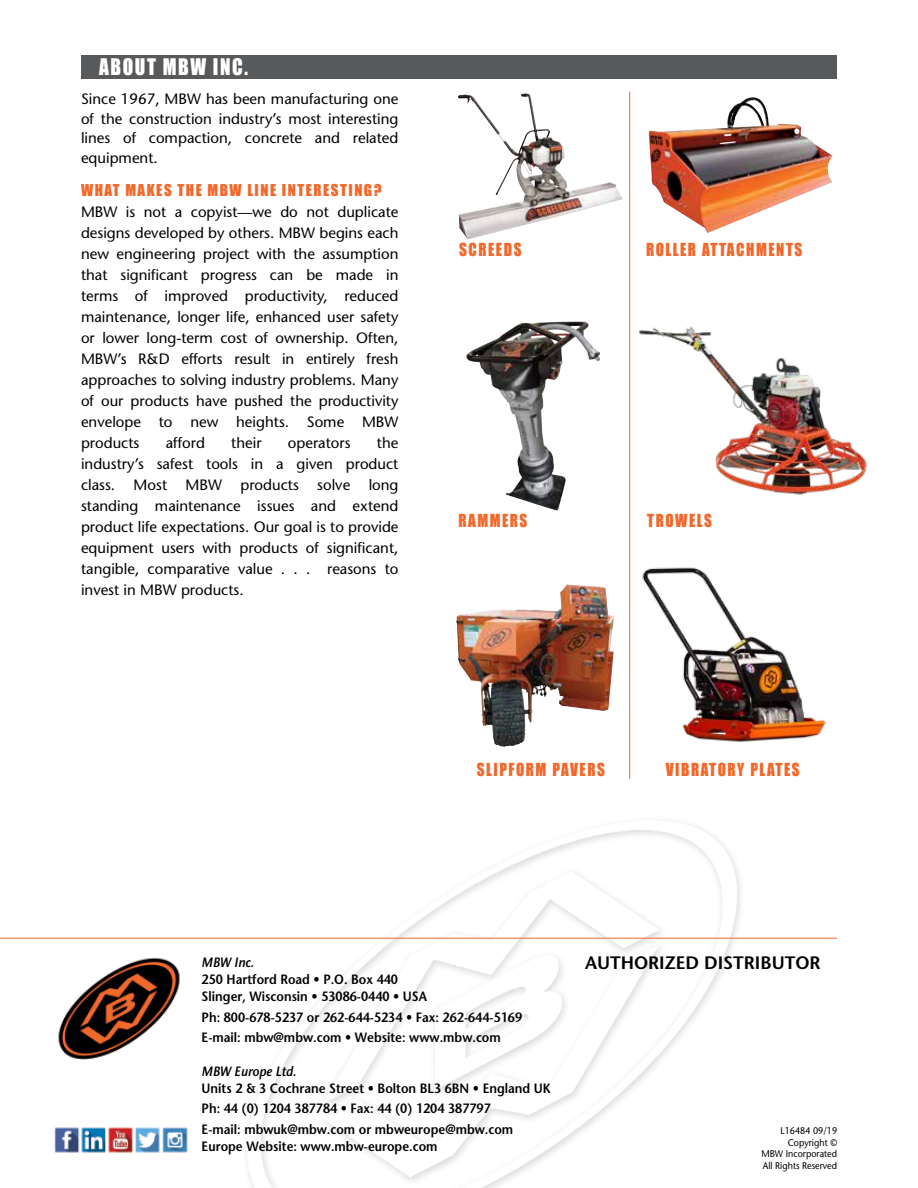
<style>
.page{position:relative;width:918px;height:1188px;background:#fff}
.page>*{position:absolute;margin:0;border:0;box-sizing:border-box;transform-origin:0 0}
.t1{font:21px "Impact";letter-spacing:.085em;color:#fff;scale:.92 1}
.t2{font:600 18px "Stone Sans";color:#000}
.t3{font:16.5px "Impact";letter-spacing:.1em;color:#f2682b;scale:.92 1}
.t4{font:15px/21px "Stone Sans";color:#000;text-align:justify}
.t5{font:15px "Impact";letter-spacing:.1em;color:#f2682b}
.t6{font:600 13.5px/20.5px "Stone Sans";color:#000;scale:.92 1}
.t7{font:italic 600 13.5px "Stone Sans";color:#000;scale:.92 1}
.t8{font:9.75px/11.7px "Stone Sans";color:#000;text-align:right;scale:.92 1}
</style>
<div class="page">
<img style="left:235px;top:824px;width:540px;height:364px">
<hr style="left:0;top:938px;width:837px;height:1px;background:#f2682b">
<img style="left:58px;top:957px;width:122px;height:102px">
<img style="left:54px;top:1127px;width:134px;height:26px">
<img style="left:639px;top:326px;width:228px;height:169px">
<div style="left:81px;top:55px;width:756px;height:24px;background:#58595b"></div>
<img style="left:642px;top:567px;width:184px;height:175px">
<img style="left:466px;top:322px;width:134px;height:189px">
<img style="left:458px;top:94px;width:165px;height:145px">
<svg style="left:437px;top:570px;width:196px;height:196px"></svg>
<img style="left:456px;top:584px;width:110px;height:163px">
<hr style="left:629px;top:92px;width:1px;height:687px;background:#f2682b">
<img style="left:648px;top:97px;width:185px;height:136px">
<h1 class="t1" style="left:99px;top:50px;width:164px">ABOUT MBW INC.</h1>
<p class="t4" style="left:81px;top:89px;width:319px;line-height:19.5px">Since 1967, MBW has been manufacturing one of the construction industry’s most interesting lines of compaction, concrete and related equipment.</p>
<p class="t5" style="left:81px;top:178px;width:302px">WHAT MAKES THE MBW LINE INTERESTING?</p>
<p class="t4" style="left:81px;top:201px;width:319px">MBW is not a copyist—we do not duplicate designs developed by others. MBW begins each new engineering project with the assumption that significant progress can be made in terms of improved productivity, reduced maintenance, longer life, enhanced user safety or lower long-term cost of ownership. Often, MBW’s R&amp;D efforts result in entirely fresh approaches to solving industry problems. Many of our products have pushed the productivity envelope to new heights. Some MBW products</p>
<p class="t4" style="left:81px;top:432px;width:319px;text-indent:296px">the industry’s safest tools in a given product class. Most MBW products solve long standing maintenance issues and extend product life expectations. Our goal is to provide equipment users with products of significant, tangible, comparative value . . . reasons to invest in MBW products.</p>
<p class="t4" style="left:166px;top:432px;width:41px">afford</p>
<p class="t4" style="left:231px;top:432px;width:32px">their</p>
<p class="t4" style="left:288px;top:432px;width:64px">operators</p>
<p class="t3" style="left:459px;top:236px;width:69px">SCREEDS</p>
<p class="t3" style="left:458px;top:508px;width:77px">RAMMERS</p>
<p class="t3" style="left:646px;top:237px;width:171px">ROLLER ATTACHMENTS</p>
<p class="t3" style="left:647px;top:508px;width:72px">TROWELS</p>
<p class="t3" style="left:477px;top:757px;width:141px">SLIPFORM PAVERS</p>
<p class="t3" style="left:666px;top:757px;width:147px">VIBRATORY PLATES</p>
<p class="t7" style="left:202px;top:954px;width:58px">MBW Inc.</p>
<p class="t6" style="left:202px;top:970px;width:247px;line-height:17.2px">250 Hartford Road • P.O. Box 440<br>Slinger, Wisconsin • 53086-0440 • USA</p>
<p class="t6" style="left:202px;top:1007px;width:350px">Ph: 800-678-5237 or 262-644-5234 • Fax: 262-644-5169<br>E-mail: mbw@mbw.com • Website: www.mbw.com</p>
<p class="t7" style="left:202px;top:1063px;width:105px">MBW Europe Ltd.</p>
<p class="t6" style="left:202px;top:1078px;width:381px">Units 2 &amp; 3 Cochrane Street • Bolton BL3 6BN • England UK<br>Ph: 44 (0) 1204 387784 • Fax: 44 (0) 1204 387797<br>E-mail: mbwuk@mbw.com or mbweurope@mbw.com</p>
<p class="t6" style="left:202px;top:1136px;width:258px">Europe Website: www.mbw-europe.com</p>
<p class="t2" style="left:585px;top:952px;width:237px">AUTHORIZED DISTRIBUTOR</p>
<p class="t8" style="left:762px;top:1125px;width:84px">L16484 09/19<br>Copyright ©<br>MBW Incorporated<br>All Rights Reserved</p>
</div>
